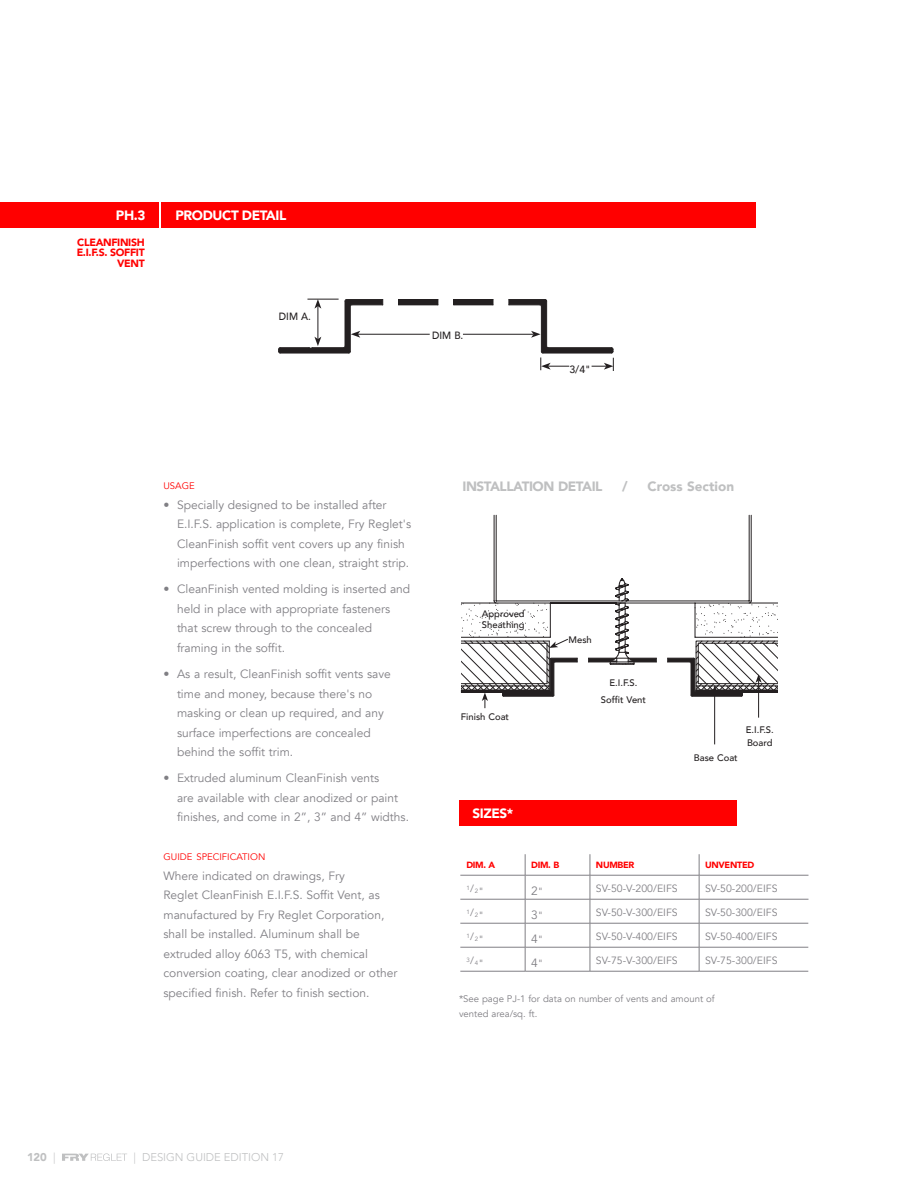
<style>
.page{position:relative;width:918px;height:1188px;background:#fff}
.page>*{position:absolute;margin:0;border:0;box-sizing:border-box;transform-origin:0 0}
.t1{font:900 13.5px "Avenir";letter-spacing:-.03em;color:#fff}
.t2{font:900 13.5px "Avenir";letter-spacing:-.03em;color:#bfc0c1}
.t3{font:900 13.5px "Avenir";color:#bfc0c1}
.t4{font:12px/19.5px "Avenir";color:#807f84}
.t5{font:300 11.25px "Avenir";color:#bfc0c1}
.t6{font:900 11.25px "Avenir";color:#bfc0c1}
.t7{font:10.5px "Avenir";color:#807f84}
.t8{font:900 10.5px/10.5px "Avenir";letter-spacing:-.03em;color:#f00;text-align:right}
.t9{font:500 10.5px "Avenir";color:#231f20;scale:.95 1}
.t10{font:500 10.5px "Avenir";color:#231f20}
.t11{font:9.6px/14.7px "Avenir";color:#807f84}
.t12{font:500 9.45px/17.5px "Avenir";color:#231f20}
.t13{font:9.45px "Avenir";color:#f00}
.t14{font:900 9px "Avenir";letter-spacing:-.03em;color:#f00}
.t15{font:6.15px "Avenir";color:#807f84}
.s1{font-size:10.5px}
.s2{font-weight:300}
</style>
<div class="page">
<svg style="left:62px;top:1153px;width:65px;height:8px"></svg>
<hr style="left:496px;top:601px;width:253px;height:1px;background:#231f20">
<hr style="left:751px;top:515px;width:1px;height:86px;background:#231f20">
<hr style="left:749px;top:515px;width:1px;height:86px;background:#231f20">
<hr style="left:494px;top:515px;width:1px;height:86px;background:#231f20">
<hr style="left:496px;top:515px;width:1px;height:86px;background:#231f20">
<svg style="left:588px;top:578px;width:69px;height:87px"></svg>
<hr style="left:550px;top:603px;width:145px;height:1px;background:#231f20">
<hr style="left:758px;top:681px;width:1px;height:37px;background:#231f20">
<hr style="left:714px;top:692px;width:1px;height:52px;background:#231f20">
<svg style="left:667px;top:601px;width:111px;height:96px"></svg>
<svg style="left:461px;top:601px;width:117px;height:107px"></svg>
<div style="left:162px;top:202px;width:594px;height:26px;background:#f00"></div>
<div style="left:0;top:202px;width:159px;height:26px;background:#f00"></div>
<div style="left:459px;top:800px;width:277px;height:26px;background:#f00"></div>
<hr style="left:460px;top:971px;width:65px;height:1px;background:#807f84">
<hr style="left:525px;top:971px;width:65px;height:1px;background:#807f84">
<hr style="left:590px;top:971px;width:109px;height:1px;background:#807f84">
<svg style="left:460px;top:854px;width:348px;height:117px"></svg>
<hr style="left:699px;top:971px;width:109px;height:1px;background:#807f84">
<div style="left:399px;top:300px;width:39px;height:5px;background:#231f20"></div>
<div style="left:454px;top:300px;width:39px;height:5px;background:#231f20"></div>
<hr style="left:399px;top:299px;width:39px;height:1px;background:#231f20">
<hr style="left:454px;top:299px;width:39px;height:1px;background:#231f20">
<hr style="left:463px;top:334px;width:70px;height:1px;background:#231f20">
<hr style="left:358px;top:334px;width:72px;height:1px;background:#231f20">
<svg style="left:278px;top:299px;width:106px;height:55px"></svg>
<hr style="left:307px;top:299px;width:32px;height:1px;background:#231f20">
<svg style="left:508px;top:299px;width:106px;height:72px"></svg>
<p class="t1" style="left:116px;top:208px;width:31px">PH.3</p>
<p class="t1" style="left:175px;top:208px;width:112px">PRODUCT DETAIL</p>
<p class="t8" style="left:77px;top:237px;width:70px">CLEANFINISH<br>E.I.F.S. SOFFIT<br>VENT</p>
<p class="t9" style="left:279px;top:312px;width:35px">DIM A.</p>
<p class="t9" style="left:432px;top:331px;width:34px">DIM B.</p>
<p class="t10" style="left:569px;top:365px;width:23px">3/4"</p>
<p class="t13" style="left:164px;top:480px;width:33px">USAGE</p>
<p class="t4" style="left:177px;top:495px;width:236px;text-indent:-14px">• Specially designed to be installed after E.I.F.S. application is complete, Fry Reglet's CleanFinish soffit vent covers up any finish imperfections with one clean, straight strip.</p>
<p class="t4" style="left:177px;top:580px;width:235px;text-indent:-14px">• CleanFinish vented molding is inserted and held in place with appropriate fasteners that screw through to the concealed framing in the soffit.</p>
<p class="t4" style="left:177px;top:665px;width:215px;text-indent:-14px">• As a result, CleanFinish soffit vents save time and money, because there's no masking or clean up required, and any surface imperfections are concealed behind the soffit trim.</p>
<p class="t4" style="left:177px;top:769px;width:234px;text-indent:-14px">• Extruded aluminum CleanFinish vents<br>are available with clear anodized or paint finishes, and come in 2”, 3” and 4” widths.</p>
<p class="t13" style="left:164px;top:852px;width:103px">GUIDE SPECIFICATION</p>
<p class="t4" style="left:164px;top:867px;width:235px">Where indicated on drawings, Fry<br>Reglet CleanFinish E.I.F.S. Soffit Vent, as manufactured by Fry Reglet Corporation, shall be installed. Aluminum shall be extruded alloy 6063 T5, with chemical conversion coating, clear anodized or other specified finish. Refer to finish section.</p>
<p class="t2" style="left:462px;top:479px;width:142px">INSTALLATION DETAIL</p>
<p class="t2" style="left:622px;top:479px;width:7px">/</p>
<p class="t3" style="left:648px;top:479px;width:88px">Cross Section</p>
<p class="t12" style="left:482px;top:609px;width:44px;line-height:10.8px">Approved<br>Sheathing</p>
<p class="t12" style="left:461px;top:709px;width:50px">Finish Coat</p>
<p class="t1" style="left:472px;top:806px;width:42px">SIZES*</p>
<p class="t12" style="left:569px;top:632px;width:25px">Mesh</p>
<p class="t12" style="left:601px;top:675px;width:47px;text-align:center">E.I.F.S.<br>Soffit Vent</p>
<p class="t12" style="left:694px;top:749px;width:45px">Base Coat</p>
<p class="t12" style="left:746px;top:725px;width:30px;line-height:12.1px">E.I.F.S.<br>Board</p>
<p class="t14" style="left:466px;top:859px;width:30px">DIM. A</p>
<p class="t14" style="left:531px;top:859px;width:30px">DIM. B</p>
<p class="t14" style="left:596px;top:859px;width:40px">NUMBER</p>
<p class="t14" style="left:705px;top:859px;width:51px">UNVENTED</p>
<p class="t15" style="left:466px;top:887px;width:19px">1<span class="s1">/</span>2<span class="s1">"</span></p>
<p class="t4" style="left:531px;top:882px;width:14px">2<span class="s1">"</span></p>
<p class="t7" style="left:596px;top:884px;width:83px">SV-50-V-200/EIFS</p>
<p class="t7" style="left:705px;top:884px;width:74px">SV-50-200/EIFS</p>
<p class="t15" style="left:466px;top:911px;width:19px">1<span class="s1">/</span>2<span class="s1">"</span></p>
<p class="t4" style="left:531px;top:906px;width:14px">3<span class="s1">"</span></p>
<p class="t7" style="left:596px;top:908px;width:83px">SV-50-V-300/EIFS</p>
<p class="t7" style="left:705px;top:908px;width:74px">SV-50-300/EIFS</p>
<p class="t15" style="left:466px;top:935px;width:19px">1<span class="s1">/</span>2<span class="s1">"</span></p>
<p class="t4" style="left:531px;top:930px;width:14px">4<span class="s1">"</span></p>
<p class="t7" style="left:596px;top:932px;width:83px">SV-50-V-400/EIFS</p>
<p class="t7" style="left:705px;top:932px;width:74px">SV-50-400/EIFS</p>
<p class="t15" style="left:466px;top:959px;width:19px">3<span class="s1">/</span>4<span class="s1">"</span></p>
<p class="t4" style="left:531px;top:954px;width:14px">4<span class="s1">"</span></p>
<p class="t7" style="left:596px;top:956px;width:83px">SV-75-V-300/EIFS</p>
<p class="t7" style="left:705px;top:956px;width:74px">SV-75-300/EIFS</p>
<p class="t11" style="left:459px;top:992px;width:257px">*See page PJ-1 for data on number of vents and amount of vented area/sq. ft.</p>
<p class="t6" style="left:27px;top:1151px;width:30px">120 <span class="s2">|</span></p>
<p class="t5" style="left:134px;top:1153px;width:152px">| DESIGN GUIDE EDITION 17</p>
</div>
